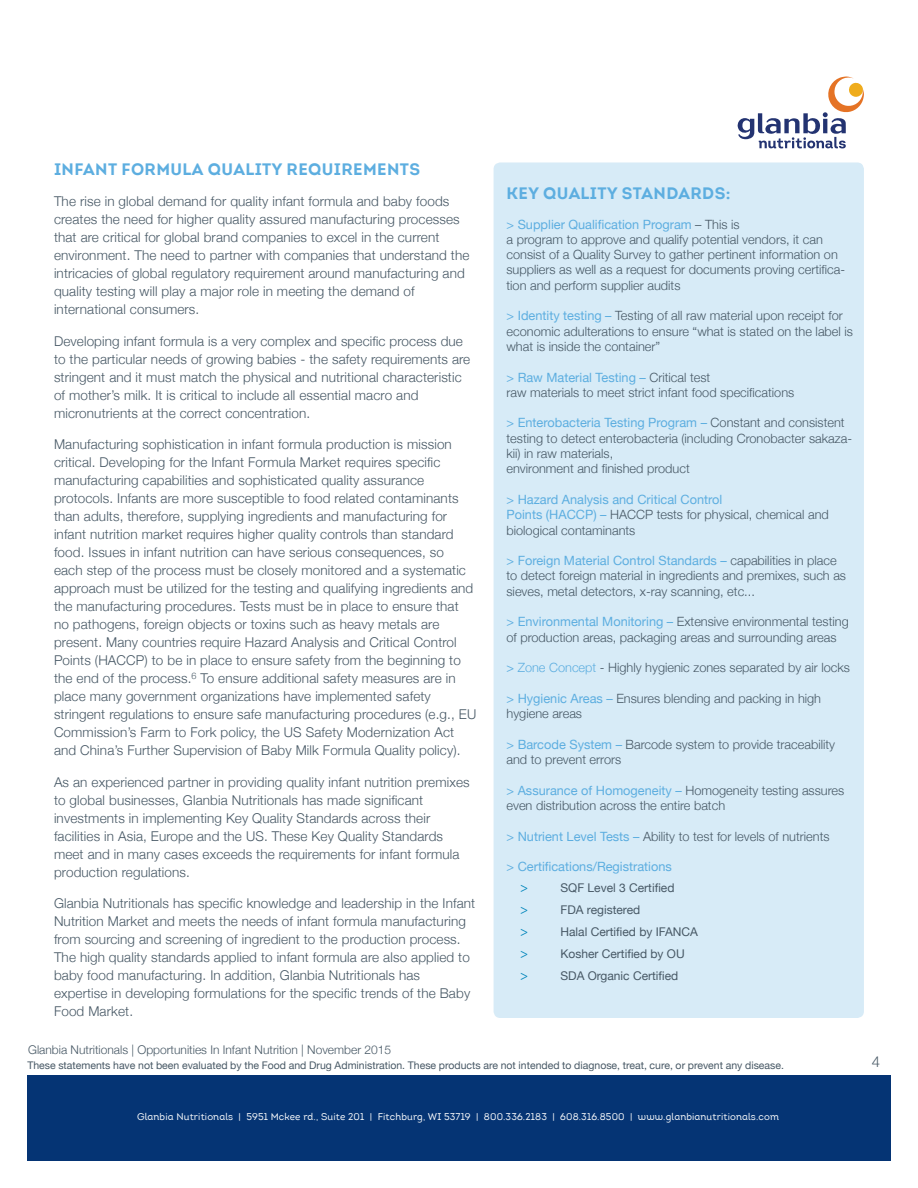
<style>
.page{position:relative;width:918px;height:1188px;background:#fff}
.page>*{position:absolute;margin:0;border:0;box-sizing:border-box;transform-origin:0 0}
.Body_Copy{font:16.5px "Intro Bold Caps";letter-spacing:.025em;color:#5daee0}
.t1{font:300 15px "Helvetica Neue";color:#475865}
.Body_Copy-2{font:300 13.5px/18px "Helvetica Neue";letter-spacing:.01em;color:#475865}
.t2{font:13.5px "Myriad Pro";color:#0085bb}
.t3{font:300 12.75px/15.3px "Helvetica Neue";color:#475865}
.t4{font:12.75px "Helvetica Neue";color:#5daee0}
.t5{font:12px "Helvetica Neue";color:#475865}
.t6{font:300 12px "Helvetica Neue";color:#475865}
.t7{font:10.5px "Helvetica Neue";color:#475865}
.t8{font:9.75px "Intro Book Alt";letter-spacing:.015em;color:#fff}
.s1{font-weight:300;color:#475865}
.s2{font-weight:400;color:#5daee0}
.s3{color:#5daee0}
</style>
<div class="page">
<div style="left:494px;top:162px;width:370px;height:856px;background:#d7ebf7;border-radius:7px"></div>
<div style="left:27px;top:1075px;width:864px;height:86px;background:#053474"></div>
<svg style="left:738px;top:77px;width:126px;height:71px"></svg>
<p class="Body_Copy" style="left:54px;top:159px;width:368px">INFANT FORMULA QUALITY REQUIREMENTS</p>
<p class="Body_Copy-2" style="left:54px;top:192px;width:417px">The rise in global demand for quality infant formula and baby foods creates the need for higher quality assured manufacturing processes that are critical for global brand companies to excel in the current environment. The need to partner with companies that understand the intricacies of global regulatory requirement around manufacturing and quality testing will play a major role in meeting the demand of international consumers.</p>
<p class="Body_Copy-2" style="left:54px;top:331px;width:418px">Developing infant formula is a very complex and specific process due to the particular needs of growing babies - the safety requirements are stringent and it must match the physical and nutritional characteristic of mother’s milk. It is critical to include all essential macro and micronutrients at the correct concentration.</p>
<p class="Body_Copy-2" style="left:54px;top:435px;width:424px">Manufacturing sophistication in infant formula production is mission critical. Developing for the Infant Formula Market requires specific manufacturing capabilities and sophisticated quality assurance protocols. Infants are more susceptible to food related contaminants than adults, therefore, supplying ingredients and manufacturing for infant nutrition market requires higher quality controls than standard food. Issues in infant nutrition can have serious consequences, so<br>each step of the process must be closely monitored and a systematic approach must be utilized for the testing and qualifying ingredients and the manufacturing procedures. Tests must be in place to ensure that no pathogens, foreign objects or toxins such as heavy metals are present. Many countries require Hazard Analysis and Critical Control Points (HACCP) to be in place to ensure safety from the beginning to the end of the process.<sup>6</sup> To ensure additional safety measures are in place many government organizations have implemented safety stringent regulations to ensure safe manufacturing procedures (e.g., EU Commission’s Farm to Fork policy, the US Safety Modernization Act and China’s Further Supervision of Baby Milk Formula Quality policy).</p>
<p class="Body_Copy-2" style="left:54px;top:772px;width:417px">As an experienced partner in providing quality infant nutrition premixes to global businesses, Glanbia Nutritionals has made significant investments in implementing Key Quality Standards across their facilities in Asia, Europe and the US. These Key Quality Standards meet and in many cases exceeds the requirements for infant formula production regulations.</p>
<p class="Body_Copy-2" style="left:54px;top:894px;width:423px">Glanbia Nutritionals has specific knowledge and leadership in the Infant Nutrition Market and meets the needs of infant formula manufacturing from sourcing and screening of ingredient to the production process.<br>The high quality standards applied to infant formula are also applied to baby food manufacturing. In addition, Glanbia Nutritionals has expertise in developing formulations for the specific trends of the Baby Food Market.</p>
<p class="t6" style="left:28px;top:1040px;width:364px">Glanbia Nutritionals | Opportunities In Infant Nutrition | November 2015</p>
<p class="Body_Copy" style="left:507px;top:183px;width:226px">KEY QUALITY STANDARDS:</p>
<p class="t4" style="left:507px;top:215px;width:235px">&gt; Supplier Qualification Program <span class="s1">– This is</span></p>
<p class="t3" style="left:507px;top:231px;width:340px">a program to approve and qualify potential vendors, it can consist of a Quality Survey to gather pertinent information on suppliers as well as a request for documents proving certifica&shy;tion and perform supplier audits</p>
<p class="t3" style="left:507px;top:307px;width:348px"><span class="s2">&gt; Identity testing –</span> Testing of all raw material upon receipt for economic adulterations to ensure “what is stated on the label is what is inside the container”</p>
<p class="t4" style="left:507px;top:368px;width:205px">&gt; Raw Material Testing – <span class="s1">Critical test</span></p>
<p class="t3" style="left:507px;top:384px;width:289px">raw materials to meet strict infant food specifications</p>
<p class="t3" style="left:507px;top:414px;width:347px"><span class="s2">&gt; Enterobacteria Testing Program –</span> Constant and consistent testing to detect enterobacteria (including Cronobacter sakaza&shy;kii) in raw materials,</p>
<p class="t3" style="left:507px;top:460px;width:185px">environment and finished product</p>
<p class="t4" style="left:507px;top:490px;width:217px">&gt; Hazard Analysis and Critical Control</p>
<p class="t3" style="left:507px;top:506px;width:324px"><span class="s2">Points (HACCP) –</span> HACCP tests for physical, chemical and biological contaminants</p>
<p class="t3" style="left:507px;top:552px;width:341px"><span class="s2">&gt; Foreign Material Control Standards –</span> capabilities in place to detect foreign material in ingredients and premixes, such as sieves, metal detectors, x-ray scanning, etc...</p>
<p class="t3" style="left:507px;top:613px;width:344px"><span class="s2">&gt; Environmental Monitoring –</span> Extensive environmental testing of production areas, packaging areas and surrounding areas</p>
<p class="t3" style="left:507px;top:659px;width:345px"><span class="s2">&gt;</span> <span class="s3">Zone Concept</span> - Highly hygienic zones separated by air locks</p>
<p class="t3" style="left:507px;top:690px;width:316px"><span class="s2">&gt; Hygienic Areas –</span> Ensures blending and packing in high hygiene areas</p>
<p class="t3" style="left:507px;top:736px;width:330px"><span class="s2">&gt; Barcode System –</span> Barcode system to provide traceability and to prevent errors</p>
<p class="t3" style="left:507px;top:782px;width:339px"><span class="s2">&gt; Assurance of Homogeneity –</span> Homogeneity testing assures even distribution across the entire batch</p>
<p class="t3" style="left:507px;top:827px;width:325px"><span class="s2">&gt; Nutrient Level Tests –</span> Ability to test for levels of nutrients</p>
<p class="t4" style="left:507px;top:857px;width:167px">&gt; Certifications/Registrations</p>
<p class="t2" style="left:520px;top:879px;width:10px">&gt;</p>
<p class="t5" style="left:561px;top:879px;width:116px">SQF Level 3 Certified</p>
<p class="t2" style="left:520px;top:901px;width:10px">&gt;</p>
<p class="t5" style="left:561px;top:901px;width:81px">FDA registered</p>
<p class="t2" style="left:520px;top:923px;width:10px">&gt;</p>
<p class="t5" style="left:561px;top:923px;width:139px">Halal Certified by IFANCA</p>
<p class="t2" style="left:520px;top:946px;width:10px">&gt;</p>
<p class="t5" style="left:561px;top:945px;width:126px">Kosher Certified by OU</p>
<p class="t2" style="left:520px;top:968px;width:10px">&gt;</p>
<p class="t5" style="left:561px;top:968px;width:119px">SDA Organic Certified</p>
<p class="t7" style="left:27px;top:1057px;width:758px">These statements have not been evaluated by the Food and Drug Administration. These products are not intended to diagnose, treat, cure, or prevent any disease.</p>
<p class="t8" style="left:137px;top:1111px;width:644px">Glanbia Nutritionals | 5951 Mckee rd., Suite 201 | Fitchburg, WI 53719 | 800.336.2183 | 608.316.8500 | www.glanbianutritionals.com</p>
<p class="t1" style="left:872px;top:1049px;width:10px">4</p>
</div>
